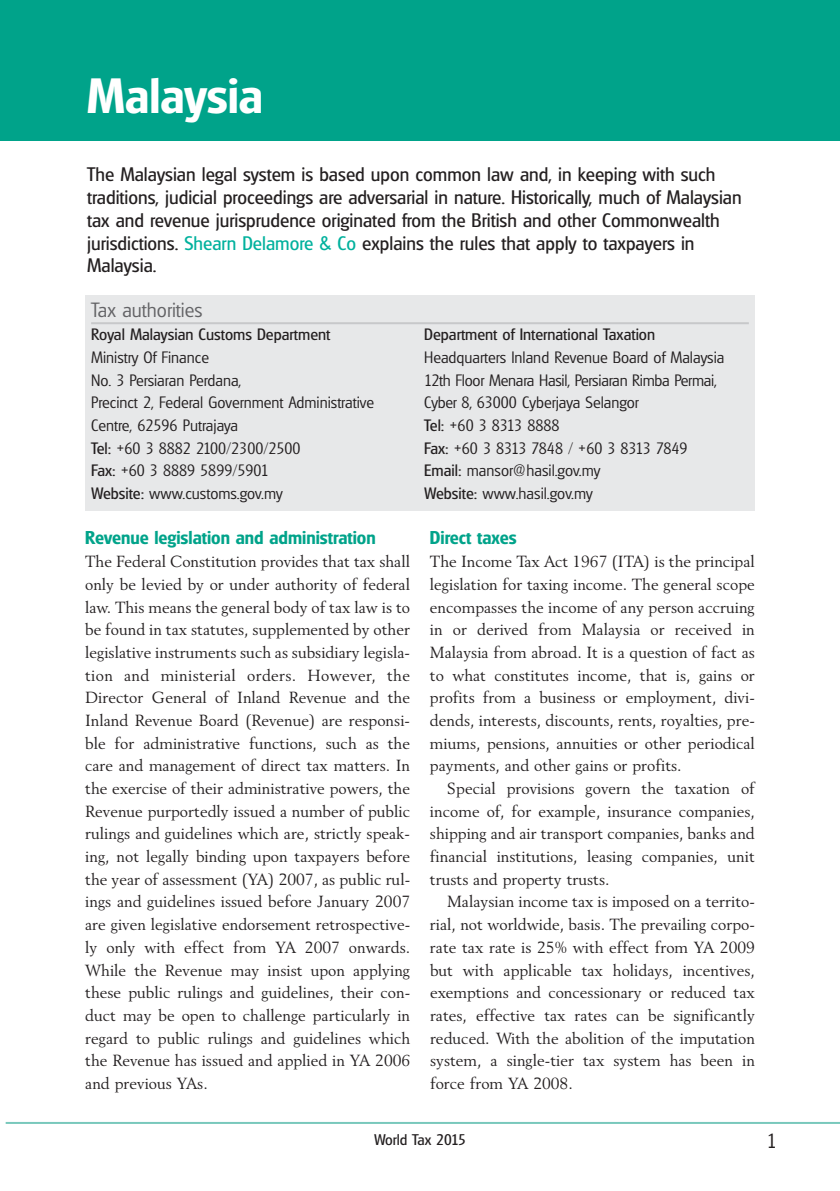
<style>
.page{position:relative;width:840px;height:1191px;background:#fff}
.page>*{position:absolute;margin:0;border:0;box-sizing:border-box;transform-origin:0 0}
.t1{font:700 48px "Glasgow Serial";color:#fff}
.t2{font:300 20px "Glasgow Serial";color:#636366}
.t3{font:300 20px "Glasgow Serial";color:#231f20}
.t4{font:19px/22.6px "Glasgow Serial";color:#231f20}
.t5{font:700 18px "Glasgow Serial";color:#00a38a}
.t6{font:16px/22.6px "Revival 565 BT";color:#231f20;text-align:justify}
.t7{font:300 16px/22.6px "Glasgow Serial";color:#231f20}
.t8{font:16px "Glasgow Serial";color:#231f20}
.t9{font:15px "Glasgow Serial";color:#231f20}
.s1{color:#00b19d}
.s2{font-weight:400}
</style>
<div class="page">
<hr style="left:6px;top:1122px;width:833px;height:2px;background:#79c8bc">
<div style="left:1px;top:0;width:838px;height:140px;background:#00a38a"></div>
<div style="left:85px;top:295px;width:669px;height:215px;background:#e7e8e9"></div>
<hr style="left:91px;top:322px;width:657px;height:2px;background:#c7c8ca">
<h1 class="t1" style="left:87px;top:69px;width:177px">Malaysia</h1>
<p class="t4" style="left:87px;top:164px;width:655px">The Malaysian legal system is based upon common law and, in keeping with such traditions, judicial proceedings are adversarial in nature. Historically, much of Malaysian tax and revenue jurisprudence originated from the British and other Commonwealth jurisdictions. <span class="s1">Shearn Delamore &amp; Co</span> explains the rules that apply to taxpayers in Malaysia.</p>
<p class="t2" style="left:91px;top:298px;width:113px">Tax authorities</p>
<p class="t8" style="left:91px;top:325px;width:240px">Royal Malaysian Customs Department</p>
<p class="t7" style="left:91px;top:346px;width:284px">Ministry Of Finance<br>No. 3 Persiaran Perdana,<br>Precinct 2, Federal Government Administrative<br>Centre, 62596 Putrajaya<br><span class="s2">Tel:</span> +60 3 8882 2100/2300/2500<br><span class="s2">Fax:</span> +60 3 8889 5899/5901<br><span class="s2">Website:</span> www.customs.gov.my</p>
<p class="t8" style="left:424px;top:325px;width:232px">Department of International Taxation</p>
<p class="t7" style="left:424px;top:346px;width:301px">Headquarters Inland Revenue Board of Malaysia 12th Floor Menara Hasil, Persiaran Rimba Permai, Cyber 8, 63000 Cyberjaya Selangor<br><span class="s2">Tel:</span> +60 3 8313 8888<br><span class="s2">Fax:</span> +60 3 8313 7848 / +60 3 8313 7849<br><span class="s2">Email:</span> mansor@hasil.gov.my<br><span class="s2">Website:</span> www.hasil.gov.my</p>
<p class="t5" style="left:85px;top:528px;width:292px">Revenue legislation and administration</p>
<p class="t6" style="left:85px;top:551px;width:326px">The Federal Constitution provides that tax shall only be levied by or under authority of federal law. This means the general body of tax law is to be found in tax statutes, supplemented by other legislative instruments such as subsidiary legisla&shy;tion and ministerial orders. However, the Director General of Inland Revenue and the Inland Revenue Board (Revenue) are responsi&shy;ble for administrative functions, such as the care and management of direct tax matters. In the exercise of their administrative powers, the Revenue purportedly issued a number of public rulings and guidelines which are, strictly speak&shy;ing, not legally binding upon taxpayers before the year of assessment (YA) 2007, as public rul&shy;ings and guidelines issued before January 2007 are given legislative endorsement retrospective&shy;ly only with effect from YA 2007 onwards.<br>While the Revenue may insist upon applying these public rulings and guidelines, their con&shy;duct may be open to challenge particularly in regard to public rulings and guidelines which the Revenue has issued and applied in YA 2006 and previous YAs.</p>
<p class="t5" style="left:429px;top:528px;width:88px">Direct taxes</p>
<p class="t6" style="left:429px;top:551px;width:326px">The Income Tax Act 1967 (ITA) is the principal legislation for taxing income. The general scope encompasses the income of any person accruing in or derived from Malaysia or received in Malaysia from abroad. It is a question of fact as to what constitutes income, that is, gains or profits from a business or employment, divi&shy;dends, interests, discounts, rents, royalties, pre&shy;miums, pensions, annuities or other periodical payments, and other gains or profits.</p>
<p class="t6" style="left:429px;top:778px;width:326px;text-indent:17px">Special provisions govern the taxation of income of, for example, insurance companies, shipping and air transport companies, banks and financial institutions, leasing companies, unit trusts and property trusts.</p>
<p class="t6" style="left:430px;top:891px;width:326px;text-indent:17px">Malaysian income tax is imposed on a territo&shy;rial, not worldwide, basis. The prevailing corpo&shy;rate tax rate is 25% with effect from YA 2009 but with applicable tax holidays, incentives, exemptions and concessionary or reduced tax rates, effective tax rates can be significantly reduced. With the abolition of the imputation system, a single-tier tax system has been in force from YA 2008.</p>
<p class="t9" style="left:374px;top:1131px;width:93px">World Tax 2015</p>
<p class="t3" style="left:766px;top:1129px;width:12px">1</p>
</div>
